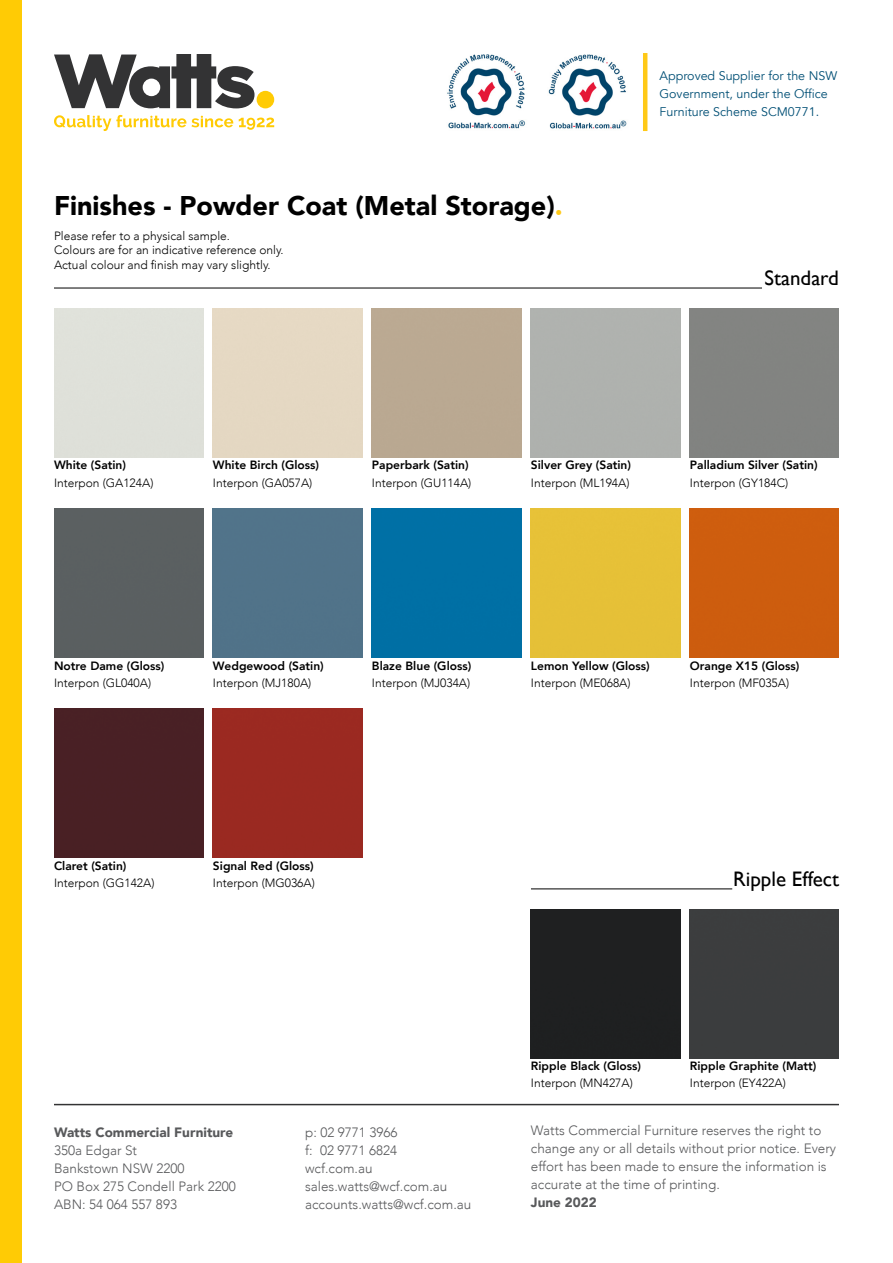
<style>
.page{position:relative;width:893px;height:1263px;background:#fff}
.page>*{position:absolute;margin:0;border:0;box-sizing:border-box;transform-origin:0 0}
.t1{font:900 27px "Avenir";color:#000}
.t2{font:21px "Gill Sans";color:#000}
.t3{font:300 13.5px/18px "Avenir";color:#58595b}
.t4{font:900 13.5px "Avenir";color:#58595b}
.t5{font:12.45px/18px "Avenir";color:#004f75}
.t6{font:300 12px/14.4px "Avenir";color:#000}
.t7{font:800 12px "Avenir";color:#000}
.s1{color:#ffc917}
</style>
<div class="page">
<svg style="left:54px;top:115px;width:220px;height:16px"></svg>
<div style="left:257px;top:91px;width:17px;height:17px;background:#ffcb05;border-radius:50%"></div>
<svg style="left:54px;top:54px;width:200px;height:54px"></svg>
<div style="left:0;top:0;width:21px;height:1263px;background:#ffcb05"></div>
<hr style="left:54px;top:1104px;width:785px;height:1px;background:#333334">
<img style="left:447px;top:54px;width:79px;height:75px">
<img style="left:548px;top:54px;width:79px;height:75px">
<hr style="left:643px;top:53px;width:4px;height:78px;background:#ffc917">
<hr style="left:54px;top:288px;width:708px;height:1px;background:#000">
<div style="left:213px;top:509px;width:149px;height:149px;background:#517389"></div>
<div style="left:54px;top:709px;width:149px;height:149px;background:#492025"></div>
<div style="left:54px;top:509px;width:149px;height:149px;background:#5a5f61"></div>
<div style="left:531px;top:509px;width:149px;height:149px;background:#e6c137"></div>
<div style="left:690px;top:509px;width:149px;height:149px;background:#cd5d0e"></div>
<div style="left:213px;top:709px;width:149px;height:149px;background:#9b2921"></div>
<div style="left:372px;top:509px;width:149px;height:149px;background:#0070a5"></div>
<div style="left:531px;top:909px;width:149px;height:149px;background:#1f2021"></div>
<div style="left:690px;top:909px;width:149px;height:149px;background:#3b3d3e"></div>
<hr style="left:531px;top:889px;width:201px;height:1px;background:#000">
<h1 class="t1" style="left:54px;top:182px;width:510px">Finishes - Powder Coat (Metal Storage)<span class="s1">.</span></h1>
<p class="t6" style="left:54px;top:228px;width:231px">Please refer to a physical sample.<br>Colours are for an indicative reference only.<br>Actual colour and finish may vary slightly.</p>
<p class="t5" style="left:659px;top:67px;width:179px">Approved Supplier for the NSW<br>Government, under the Office<br>Furniture Scheme SCM0771.</p>
<h2 class="t2" style="left:764px;top:266px;width:76px">Standard</h2>
<p class="t7" style="left:54px;top:456px;width:74px">White (Satin)</p>
<p class="t7" style="left:213px;top:456px;width:107px">White Birch (Gloss)</p>
<p class="t6" style="left:54px;top:475px;width:101px">Interpon (GA124A)</p>
<p class="t6" style="left:213px;top:475px;width:101px">Interpon (GA057A)</p>
<p class="t7" style="left:372px;top:456px;width:98px">Paperbark (Satin)</p>
<p class="t6" style="left:372px;top:475px;width:101px">Interpon (GU114A)</p>
<p class="t7" style="left:531px;top:456px;width:102px">Silver Grey (Satin)</p>
<p class="t6" style="left:531px;top:475px;width:100px">Interpon (ML194A)</p>
<p class="t7" style="left:690px;top:456px;width:129px">Palladium Silver (Satin)</p>
<p class="t6" style="left:690px;top:475px;width:100px">Interpon (GY184C)</p>
<p class="t7" style="left:54px;top:656px;width:112px">Notre Dame (Gloss)</p>
<p class="t7" style="left:531px;top:656px;width:120px">Lemon Yellow (Gloss)</p>
<p class="t7" style="left:690px;top:656px;width:111px">Orange X15 (Gloss)</p>
<p class="t7" style="left:372px;top:656px;width:101px">Blaze Blue (Gloss)</p>
<p class="t7" style="left:213px;top:656px;width:112px">Wedgewood (Satin)</p>
<p class="t6" style="left:54px;top:675px;width:99px">Interpon (GL040A)</p>
<p class="t6" style="left:213px;top:675px;width:100px">Interpon (MJ180A)</p>
<p class="t6" style="left:372px;top:675px;width:100px">Interpon (MJ034A)</p>
<p class="t6" style="left:531px;top:675px;width:101px">Interpon (ME068A)</p>
<p class="t6" style="left:690px;top:675px;width:101px">Interpon (MF035A)</p>
<p class="t7" style="left:54px;top:856px;width:74px">Claret (Satin)</p>
<p class="t7" style="left:213px;top:856px;width:102px">Signal Red (Gloss)</p>
<p class="t6" style="left:54px;top:876px;width:102px">Interpon (GG142A)</p>
<p class="t6" style="left:213px;top:876px;width:103px">Interpon (MG036A)</p>
<h2 class="t2" style="left:733px;top:867px;width:107px">Ripple Effect</h2>
<p class="t7" style="left:531px;top:1057px;width:112px">Ripple Black (Gloss)</p>
<p class="t7" style="left:690px;top:1057px;width:128px">Ripple Graphite (Matt)</p>
<p class="t6" style="left:531px;top:1076px;width:103px">Interpon (MN427A)</p>
<p class="t6" style="left:690px;top:1076px;width:97px">Interpon (EY422A)</p>
<p class="t4" style="left:54px;top:1121px;width:181px">Watts Commercial Furniture</p>
<p class="t3" style="left:54px;top:1141px;width:183px">350a Edgar St<br>Bankstown NSW 2200<br>PO Box 275 Condell Park 2200<br>ABN: 54 064 557 893</p>
<p class="t3" style="left:305px;top:1123px;width:168px">p: 02 9771 3966<br>f: 02 9771 6824<br>wcf.com.au sales.watts@wcf.com.au accounts.watts@wcf.com.au</p>
<p class="t3" style="left:531px;top:1121px;width:307px">Watts Commercial Furniture reserves the right to change any or all details without prior notice. Every effort has been made to ensure the information is accurate at the time of printing.</p>
<p class="t4" style="left:531px;top:1191px;width:67px">June 2022</p>
</div>
